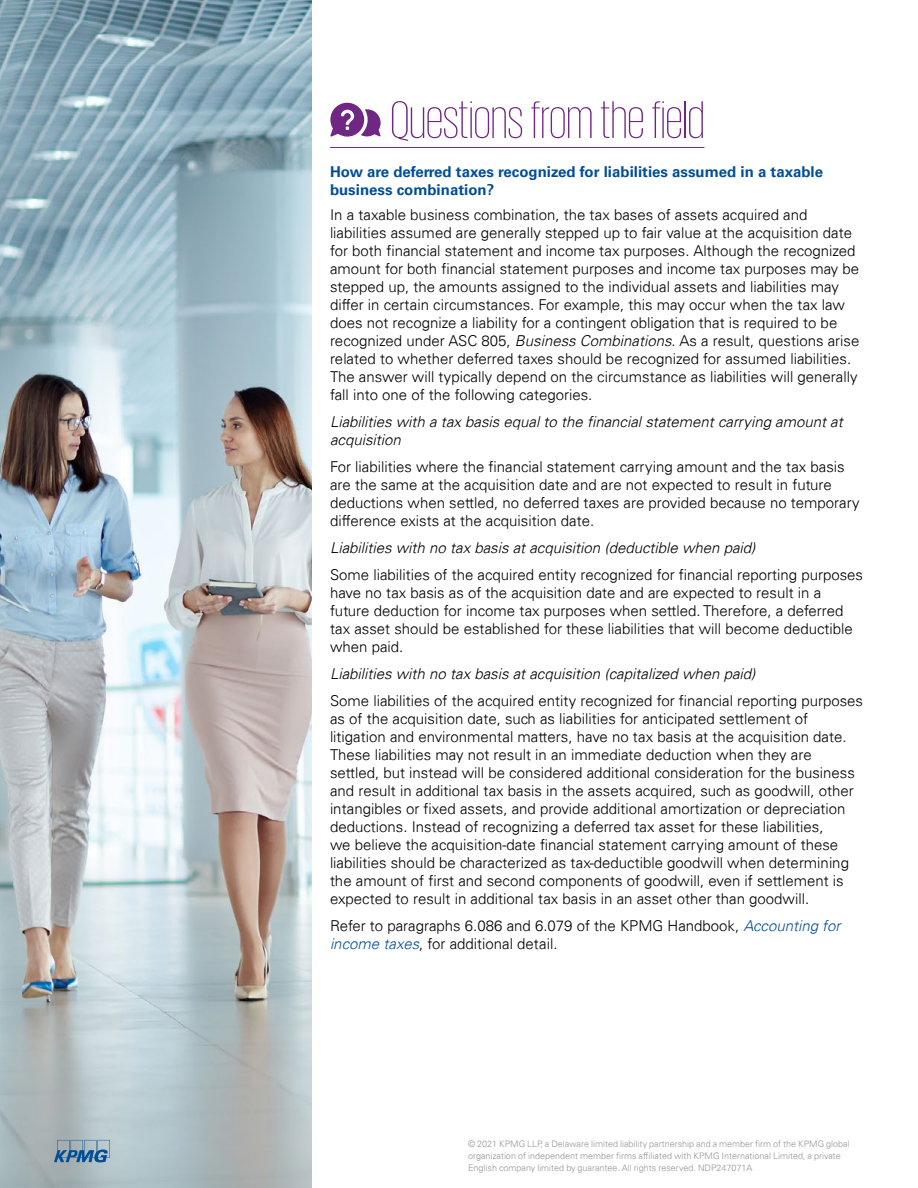
<style>
.page{position:relative;width:918px;height:1188px;background:#fff}
.page>*{position:absolute;margin:0;border:0;box-sizing:border-box;transform-origin:0 0}
.t1{font:200 54px "KPMG";color:#702784}
.t2{font:300 15px/18px "Univers 45";color:#000}
.t3{font:italic 300 15px/18px "Univers 45";color:#000}
.t4{font:700 15px/18px "Univers 65";color:#004e98}
.t5{font:300 9px/12px "Univers 45";color:#939598}
.s1{font-style:italic}
.s2{font-style:italic;color:#004e98}
</style>
<div class="page">
<img style="left:0;top:0;width:312px;height:1188px">
<hr style="left:330px;top:147px;width:374px;height:1px;background:#702784">
<svg style="left:330px;top:102px;width:51px;height:35px"></svg>
<svg style="left:54px;top:1140px;width:56px;height:22px"></svg>
<h1 class="t1" style="left:390px;top:94px;width:316px">Questions from the field</h1>
<p class="t4" style="left:330px;top:163px;width:495px">How are deferred taxes recognized for liabilities assumed in a taxable business combination?</p>
<p class="t2" style="left:330px;top:206px;width:531px">In a taxable business combination, the tax bases of assets acquired and liabilities assumed are generally stepped up to fair value at the acquisition date for both financial statement and income tax purposes. Although the recognized amount for both financial statement purposes and income tax purposes may be stepped up, the amounts assigned to the individual assets and liabilities may differ in certain circumstances. For example, this may occur when the tax law does not recognize a liability for a contingent obligation that is required to be recognized under ASC 805, <span class="s1">Business Combinations</span>. As a result, questions arise related to whether deferred taxes should be recognized for assumed liabilities.<br>The answer will typically depend on the circumstance as liabilities will generally fall into one of the following categories.</p>
<p class="t3" style="left:330px;top:413px;width:514px">Liabilities with a tax basis equal to the financial statement carrying amount at acquisition</p>
<p class="t2" style="left:330px;top:458px;width:531px">For liabilities where the financial statement carrying amount and the tax basis are the same at the acquisition date and are not expected to result in future deductions when settled, no deferred taxes are provided because no temporary difference exists at the acquisition date.</p>
<p class="t3" style="left:330px;top:539px;width:427px">Liabilities with no tax basis at acquisition (deductible when paid)</p>
<p class="t2" style="left:330px;top:566px;width:535px">Some liabilities of the acquired entity recognized for financial reporting purposes have no tax basis as of the acquisition date and are expected to result in a future deduction for income tax purposes when settled. Therefore, a deferred tax asset should be established for these liabilities that will become deductible when paid.</p>
<p class="t3" style="left:330px;top:665px;width:427px">Liabilities with no tax basis at acquisition (capitalized when paid)</p>
<p class="t2" style="left:330px;top:692px;width:535px">Some liabilities of the acquired entity recognized for financial reporting purposes as of the acquisition date, such as liabilities for anticipated settlement of litigation and environmental matters, have no tax basis at the acquisition date.<br>These liabilities may not result in an immediate deduction when they are settled, but instead will be considered additional consideration for the business and result in additional tax basis in the assets acquired, such as goodwill, other intangibles or fixed assets, and provide additional amortization or depreciation deductions. Instead of recognizing a deferred tax asset for these liabilities,<br>we believe the acquisition-date financial statement carrying amount of these liabilities should be characterized as tax-deductible goodwill when determining the amount of first and second components of goodwill, even if settlement is expected to result in additional tax basis in an asset other than goodwill.</p>
<p class="t2" style="left:330px;top:917px;width:512px">Refer to paragraphs 6.086 and 6.079 of the KPMG Handbook, <span class="s2">Accounting for income taxes</span>, for additional detail.</p>
<p class="t5" style="left:468px;top:1138px;width:383px">© 2021 KPMG LLP, a Delaware limited liability partnership and a member firm of the KPMG global organization of independent member firms affiliated with KPMG International Limited, a private<br>English company limited by guarantee. All rights reserved. NDP247071A</p>
</div>
